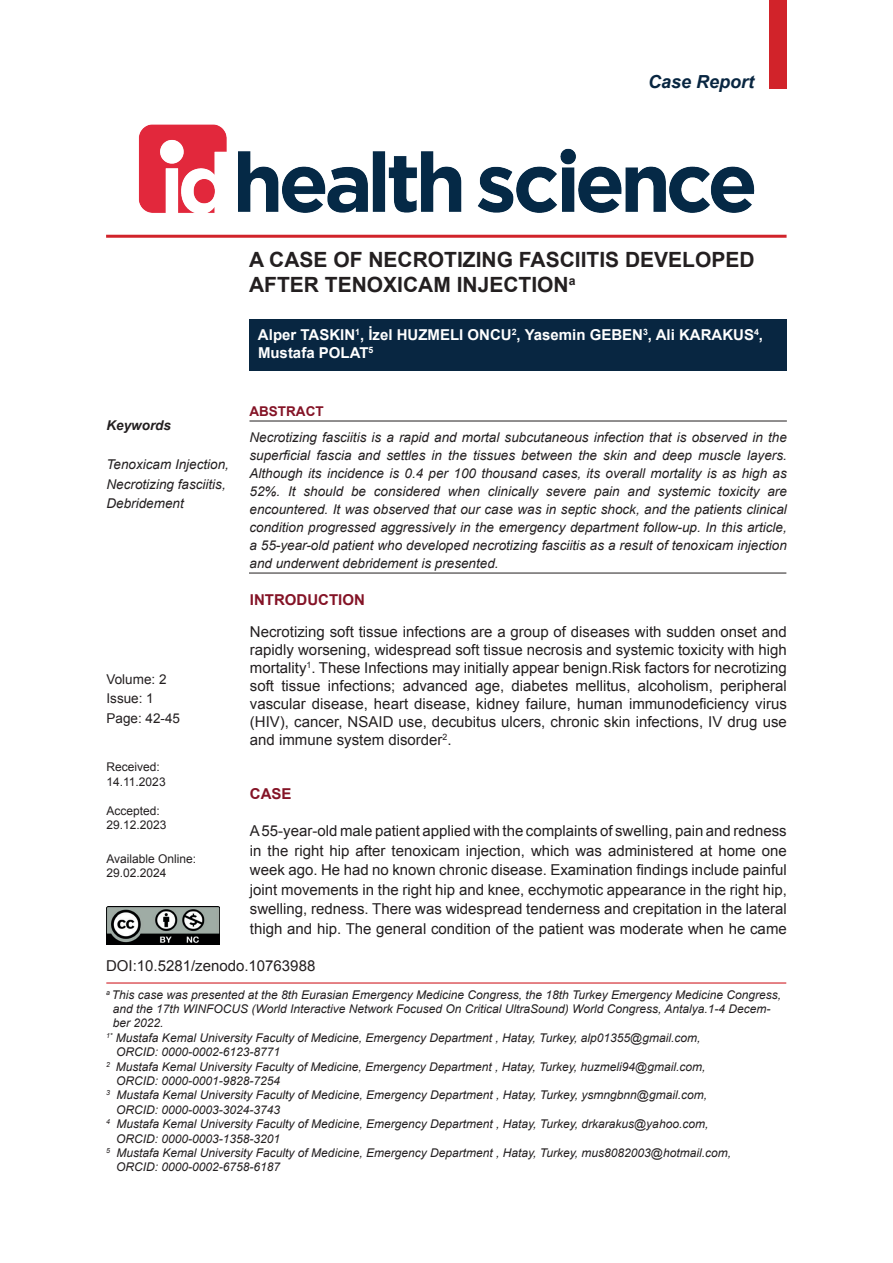
<style>
.page{position:relative;width:893px;height:1263px;background:#fff}
.page>*{position:absolute;margin:0;border:0;box-sizing:border-box;transform-origin:0 0}
.t1{font:700 21px/25.2px "Arial";color:#231f20}
.t2{font:italic 700 18px "Arial";color:#082641}
.t3{font:15px/18px "Arial";color:#231f20;text-align:justify}
.t4{font:700 15px/18px "Arial";color:#fff}
.t5{font:700 15px "Arial";color:#841326}
.t6{font:italic 13.5px/18px "Arial";color:#231f20;text-align:justify}
.t7{font:13.5px/19.5px "Arial";color:#231f20}
.t8{font:700 13.5px "Arial";color:#841326}
.t9{font:italic 700 13.5px "Arial";color:#231f20}
.t10{font:italic 12px "Arial";color:#231f20}
.t11{font:12px/14.4px "Arial";color:#231f20}
</style>
<div class="page">
<img style="left:106px;top:124px;width:681px;height:111px">
<hr style="left:249px;top:421px;width:538px;height:1px;background:#231f20">
<hr style="left:249px;top:573px;width:537px;height:1px;background:#231f20">
<div style="left:249px;top:319px;width:538px;height:52px;background:#082641"></div>
<div style="left:769px;top:0;width:17px;height:89px;background:#d1232a"></div>
<hr style="left:106px;top:235px;width:681px;height:3px;background:#d1232a">
<hr style="left:106px;top:982px;width:680px;height:1px;background:#d1232a">
<img style="left:106px;top:907px;width:113px;height:38px">
<p class="t2" style="left:648px;top:70px;width:108px">Case Report</p>
<h1 class="t1" style="left:249px;top:248px;width:507px">A CASE OF NECROTIZING FASCIITIS DEVELOPED<br>AFTER TENOXICAM INJECTION<sup>a</sup></h1>
<p class="t9" style="left:106px;top:417px;width:66px">Keywords</p>
<p class="t6" style="left:106px;top:455px;width:124px;line-height:19.5px;text-align:left">Tenoxicam Injection,<br>Necrotizing fasciitis,<br>Debridement</p>
<p class="t4" style="left:258px;top:326px;width:507px">Alper TASKIN<sup>1</sup>, İzel HUZMELI ONCU<sup>2</sup>, Yasemin GEBEN<sup>3</sup>, Ali KARAKUS<sup>4</sup>,<br>Mustafa POLAT<sup>5</sup></p>
<p class="t8" style="left:249px;top:402px;width:76px">ABSTRACT</p>
<p class="t6" style="left:249px;top:428px;width:539px">Necrotizing fasciitis is a rapid and mortal subcutaneous infection that is observed in the superficial fascia and settles in the tissues between the skin and deep muscle layers.<br>Although its incidence is 0.4 per 100 thousand cases, its overall mortality is as high as 52%. It should be considered when clinically severe pain and systemic toxicity are encountered. It was observed that our case was in septic shock, and the patients clinical condition progressed aggressively in the emergency department follow-up. In this article, a 55-year-old patient who developed necrotizing fasciitis as a result of tenoxicam injection and underwent debridement is presented.</p>
<p class="t5" style="left:250px;top:590px;width:116px">INTRODUCTION</p>
<p class="t3" style="left:250px;top:623px;width:538px">Necrotizing soft tissue infections are a group of diseases with sudden onset and rapidly worsening, widespread soft tissue necrosis and systemic toxicity with high mortality<sup>1</sup>. These Infections may initially appear benign.Risk factors for necrotizing soft tissue infections; advanced age, diabetes mellitus, alcoholism, peripheral vascular disease, heart disease, kidney failure, human immunodeficiency virus (HIV), cancer, NSAID use, decubitus ulcers, chronic skin infections, IV drug use and immune system disorder<sup>2</sup>.</p>
<p class="t5" style="left:250px;top:783px;width:43px">CASE</p>
<p class="t3" style="left:250px;top:821px;width:538px;line-height:19.5px">A 55-year-old male patient applied with the complaints of swelling, pain and redness in the right hip after tenoxicam injection, which was administered at home one week ago. He had no known chronic disease. Examination findings include painful joint movements in the right hip and knee, ecchymotic appearance in the right hip, swelling, redness. There was widespread tenderness and crepitation in the lateral thigh and hip. The general condition of the patient was moderate when he came</p>
<p class="t3" style="left:106px;top:957px;width:211px">DOI:10.5281/zenodo.10763988</p>
<p class="t7" style="left:106px;top:670px;width:75px">Volume: 2<br>Issue: 1<br>Page: 42-45</p>
<p class="t11" style="left:106px;top:760px;width:61px">Received:<br>14.11.2023</p>
<p class="t11" style="left:106px;top:803px;width:62px">Accepted:<br>29.12.2023</p>
<p class="t11" style="left:106px;top:851px;width:91px">Available Online:<br>29.02.2024</p>
<p class="t10" style="left:106px;top:986px;width:677px"><sup>a</sup> This case was presented at the 8th Eurasian Emergency Medicine Congress, the 18th Turkey Emergency Medicine Congress,</p>
<p class="t10" style="left:113px;top:1001px;width:659px">and the 17th WINFOCUS (World Interactive Network Focused On Critical UltraSound) World Congress, Antalya.1-4 Decem-</p>
<p class="t10" style="left:113px;top:1015px;width:52px">ber 2022.</p>
<p class="t10" style="left:106px;top:1030px;width:596px"><sup>1*</sup> Mustafa Kemal University Faculty of Medicine, Emergency Department , Hatay, Turkey, alp01355@gmail.com,</p>
<p class="t10" style="left:116px;top:1044px;width:166px">ORCID: 0000-0002-6123-8771</p>
<p class="t10" style="left:106px;top:1058px;width:601px"><sup>2</sup> Mustafa Kemal University Faculty of Medicine, Emergency Department , Hatay, Turkey, huzmeli94@gmail.com,</p>
<p class="t10" style="left:116px;top:1073px;width:166px">ORCID: 0000-0001-9828-7254</p>
<p class="t10" style="left:106px;top:1087px;width:602px"><sup>3</sup> Mustafa Kemal University Faculty of Medicine, Emergency Department , Hatay, Turkey, ysmngbnn@gmail.com,</p>
<p class="t10" style="left:116px;top:1102px;width:166px">ORCID: 0000-0003-3024-3743</p>
<p class="t10" style="left:106px;top:1116px;width:604px"><sup>4</sup> Mustafa Kemal University Faculty of Medicine, Emergency Department , Hatay, Turkey, drkarakus@yahoo.com,</p>
<p class="t10" style="left:116px;top:1130px;width:166px">ORCID: 0000-0003-1358-3201</p>
<p class="t10" style="left:106px;top:1145px;width:626px"><sup>5</sup> Mustafa Kemal University Faculty of Medicine, Emergency Department , Hatay, Turkey, mus8082003@hotmail.com,</p>
<p class="t10" style="left:116px;top:1159px;width:166px">ORCID: 0000-0002-6758-6187</p>
</div>
